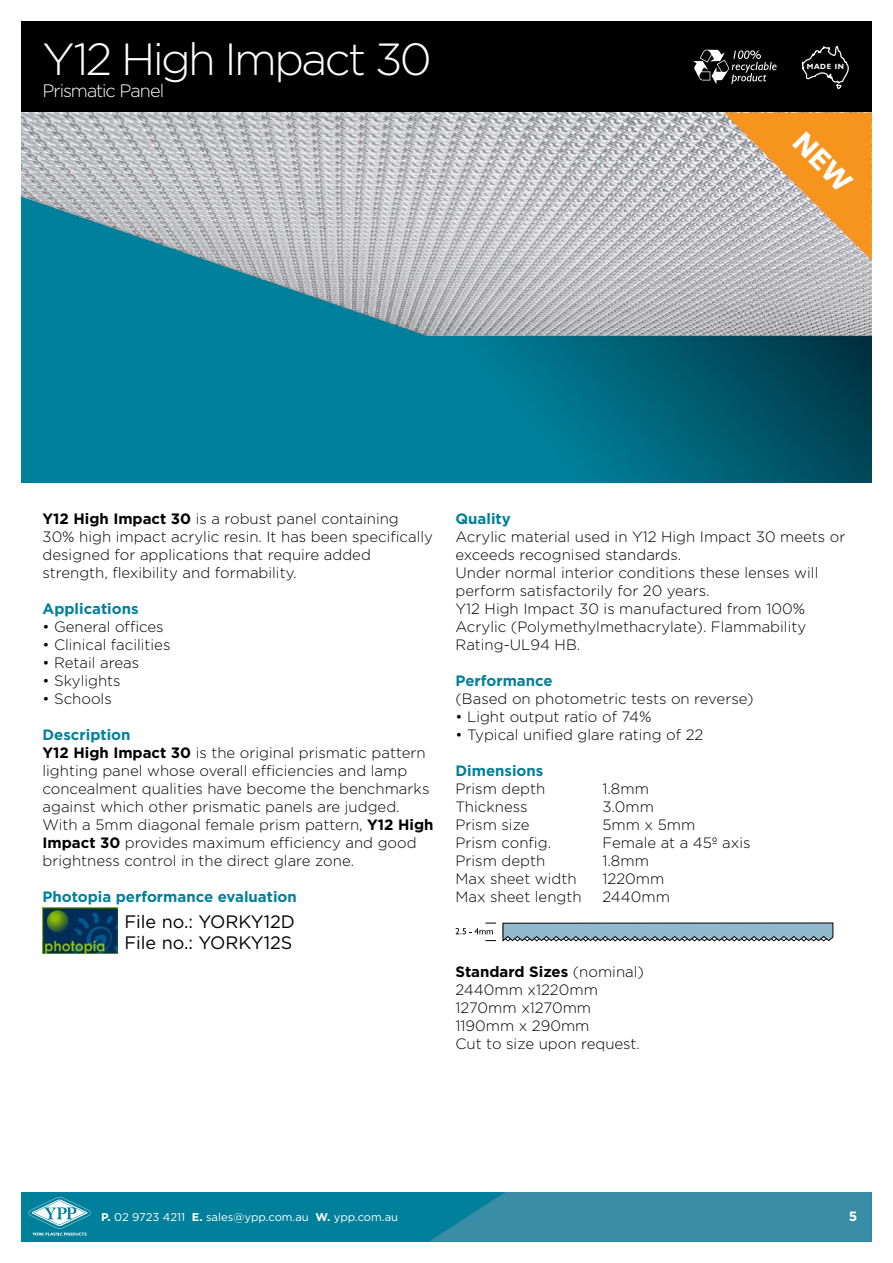
<style>
.page{position:relative;width:893px;height:1263px;background:#fff}
.page>*{position:absolute;margin:0;border:0;box-sizing:border-box;transform-origin:0 0}
.t1{font:300 45px "Gotham";letter-spacing:-.06em;color:#fff}
.t2{font:18px/21.6px "Gotham";color:#000}
.t3{font:300 18px "Gotham";letter-spacing:-.06em;color:#fff}
.t4{font:300 15px/18px "Gotham";color:#000}
.t5{font:700 15px "Gotham";color:#00809b}
.t6{font:700 13.5px "Gotham";color:#fff}
.t7{font:11.25px "Gotham";color:#fff}
.t8{font:700 7.65px "Humanist 521 BT";letter-spacing:.1em;color:#fff}
.s1{font-weight:700}
.s2{font-weight:700;color:#00809b}
</style>
<div class="page">
<svg style="left:21px;top:350px;width:851px;height:133px;background:#00728a"></svg>
<div style="left:21px;top:21px;width:851px;height:92px;background:#000"></div>
<svg style="left:693px;top:50px;width:84px;height:34px"></svg>
<svg style="left:801px;top:46px;width:48px;height:43px"></svg>
<div style="left:21px;top:1192px;width:851px;height:50px;background:#00809b"></div>
<svg style="left:429px;top:1192px;width:443px;height:50px;background:#348ba4"></svg>
<svg style="left:29px;top:1197px;width:62px;height:38px"></svg>
<img style="left:43px;top:908px;width:74px;height:45px">
<svg style="left:502px;top:923px;width:331px;height:18px;background:#84a4b3"></svg>
<svg style="left:455px;top:923px;width:41px;height:11px"></svg>
<img style="left:21px;top:113px;width:851px;height:237px">
<svg style="left:723px;top:113px;width:149px;height:147px;background:#dcab74"></svg>
<h1 class="t1" style="left:43px;top:35px;width:391px">Y12 High Impact 30</h1>
<p class="t3" style="left:43px;top:80px;width:123px">Prismatic Panel</p>
<p class="t8" style="left:807px;top:62px;width:39px">MADE IN</p>
<p class="t4" style="left:43px;top:509px;width:392px"><span class="s1">Y12 High Impact 30</span> is a robust panel containing 30% high impact acrylic resin. It has been specifically designed for applications that require added strength, flexibility and formability.</p>
<p class="t5" style="left:43px;top:600px;width:98px">Applications</p>
<p class="t4" style="left:43px;top:617px;width:123px">• General offices</p>
<p class="t4" style="left:43px;top:635px;width:129px">• Clinical facilities</p>
<p class="t4" style="left:43px;top:653px;width:98px">• Retail areas</p>
<p class="t4" style="left:43px;top:671px;width:80px">• Skylights</p>
<p class="t4" style="left:43px;top:689px;width:71px">• Schools</p>
<p class="t4" style="left:43px;top:725px;width:392px"><span class="s2">Description<br></span><span class="s1">Y12 High Impact 30</span> is the original prismatic pattern lighting panel whose overall efficiencies and lamp concealment qualities have become the benchmarks against which other prismatic panels are judged.<br>With a 5mm diagonal female prism pattern, <span class="s1">Y12 High Impact 30</span> provides maximum efficiency and good brightness control in the direct glare zone.</p>
<p class="t5" style="left:43px;top:888px;width:256px">Photopia performance evaluation</p>
<p class="t2" style="left:124px;top:910px;width:172px">File no.: YORKY12D<br>File no.: YORKY12S</p>
<p class="t5" style="left:455px;top:510px;width:57px">Quality</p>
<p class="t4" style="left:455px;top:527px;width:391px">Acrylic material used in Y12 High Impact 30 meets or exceeds recognised standards.<br>Under normal interior conditions these lenses will perform satisfactorily for 20 years.<br>Y12 High Impact 30 is manufactured from 100% Acrylic (Polymethylmethacrylate). Flammability Rating-UL94 HB.</p>
<p class="t5" style="left:455px;top:672px;width:99px">Performance</p>
<p class="t4" style="left:455px;top:689px;width:300px">(Based on photometric tests on reverse)</p>
<p class="t4" style="left:455px;top:707px;width:197px">• Light output ratio of 74%</p>
<p class="t4" style="left:455px;top:725px;width:249px">• Typical unified glare rating of 22</p>
<p class="t5" style="left:455px;top:762px;width:89px">Dimensions</p>
<p class="t4" style="left:455px;top:779px;width:91px">Prism depth</p>
<p class="t4" style="left:602px;top:779px;width:48px">1.8mm</p>
<p class="t4" style="left:455px;top:797px;width:74px">Thickness</p>
<p class="t4" style="left:602px;top:797px;width:53px">3.0mm</p>
<p class="t4" style="left:455px;top:815px;width:76px">Prism size</p>
<p class="t4" style="left:602px;top:815px;width:94px">5mm x 5mm</p>
<p class="t4" style="left:455px;top:833px;width:97px">Prism config.</p>
<p class="t4" style="left:602px;top:833px;width:150px">Female at a 45º axis</p>
<p class="t4" style="left:455px;top:851px;width:91px">Prism depth</p>
<p class="t4" style="left:602px;top:851px;width:48px">1.8mm</p>
<p class="t4" style="left:455px;top:869px;width:123px">Max sheet width</p>
<p class="t4" style="left:602px;top:869px;width:63px">1220mm</p>
<p class="t4" style="left:455px;top:887px;width:128px">Max sheet length</p>
<p class="t4" style="left:602px;top:887px;width:69px">2440mm</p>
<p class="t4" style="left:455px;top:962px;width:190px"><span class="s1">Standard Sizes</span> (nominal)<br>2440mm x1220mm<br>1270mm x1270mm<br>1190mm x 290mm<br>Cut to size upon request.</p>
<p class="t7" style="left:101px;top:1211px;width:298px"><span class="s1">P.</span> 02 9723 4211 <span class="s1">E.</span> sales@ypp.com.au <span class="s1">W.</span> ypp.com.au</p>
<p class="t6" style="left:849px;top:1209px;width:10px">5</p>
</div>
